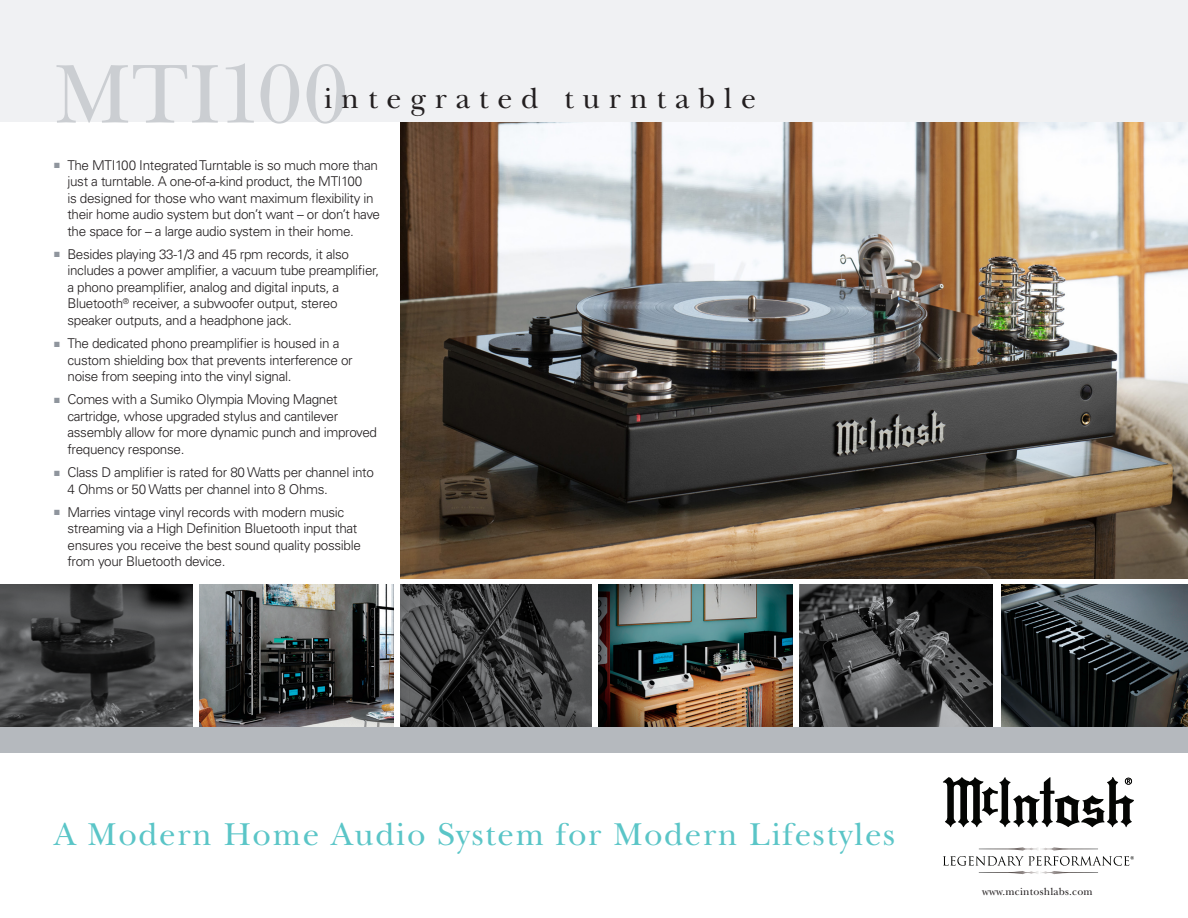
<style>
.page{position:relative;width:1188px;height:918px;background:#fff}
.page>*{position:absolute;margin:0;border:0;box-sizing:border-box;transform-origin:0 0}
.t1{font:87px "New Baskerville Std";letter-spacing:.005em;color:#cbced2}
.t2{font:33px "New Baskerville Std";letter-spacing:.05em;color:#5ac5c7}
.t3{font:30px "New Baskerville Std";letter-spacing:.295em;color:#231f20}
.t4{font:300 13.5px/16.5px "Univers LT Std";letter-spacing:-.025em;color:#231f20}
.t5{font:10.65px "New Baskerville Std";letter-spacing:.02em;color:#231f20}
.s1{color:#8f959d}
</style>
<div class="page">
<img style="left:200px;top:585px;width:193px;height:142px">
<img style="left:1001px;top:585px;width:187px;height:142px">
<svg style="left:0;top:585px;width:193px;height:142px;background:#3f4041"></svg>
<svg style="left:400px;top:585px;width:192px;height:142px;background:#3c3d3e"></svg>
<svg style="left:800px;top:585px;width:192px;height:142px;background:#39393a"></svg>
<img style="left:599px;top:585px;width:194px;height:142px">
<img style="left:400px;top:122px;width:788px;height:457px">
<div style="left:0;top:0;width:1188px;height:122px;background:#f0f1f3"></div>
<div style="left:0;top:727px;width:1188px;height:26px;background:#b5b9be"></div>
<svg style="left:943px;top:777px;width:191px;height:50px"></svg>
<svg style="left:943px;top:847px;width:191px;height:27px"></svg>
<p class="t1" style="left:54px;top:44px;width:296px">MTI100</p>
<p class="t3" style="left:324px;top:80px;width:434px">integrated turntable</p>
<p class="t4" style="left:68px;top:157px;width:314px;text-indent:-14px"><span class="s1">■</span> The MTI100 Integrated Turntable is so much more than just a turntable. A one-of-a-kind product, the MTI100<br>is designed for those who want maximum flexibility in their home audio system but don’t want – or don’t have the space for – a large audio system in their home.</p>
<p class="t4" style="left:68px;top:246px;width:313px;text-indent:-14px"><span class="s1">■</span> Besides playing 33-1/3 and 45 rpm records, it also includes a power amplifier, a vacuum tube preamplifier, a phono preamplifier, analog and digital inputs, a Bluetooth<sup>®</sup> receiver, a subwoofer output, stereo speaker outputs, and a headphone jack.</p>
<p class="t4" style="left:68px;top:335px;width:287px;text-indent:-14px"><span class="s1">■</span> The dedicated phono preamplifier is housed in a custom shielding box that prevents interference or noise from seeping into the vinyl signal.</p>
<p class="t4" style="left:68px;top:391px;width:311px;text-indent:-14px"><span class="s1">■</span> Comes with a Sumiko Olympia Moving Magnet cartridge, whose upgraded stylus and cantilever assembly allow for more dynamic punch and improved frequency response.</p>
<p class="t4" style="left:68px;top:464px;width:308px;text-indent:-14px"><span class="s1">■</span> Class D amplifier is rated for 80 Watts per channel into<br>4 Ohms or 50 Watts per channel into 8 Ohms.</p>
<p class="t4" style="left:68px;top:504px;width:295px;text-indent:-14px"><span class="s1">■</span> Marries vintage vinyl records with modern music streaming via a High Definition Bluetooth input that ensures you receive the best sound quality possible from your Bluetooth device.</p>
<p class="t2" style="left:54px;top:815px;width:843px">A Modern Home Audio System for Modern Lifestyles</p>
<p class="t5" style="left:982px;top:885px;width:112px">www.mcintoshlabs.com</p>
</div>
